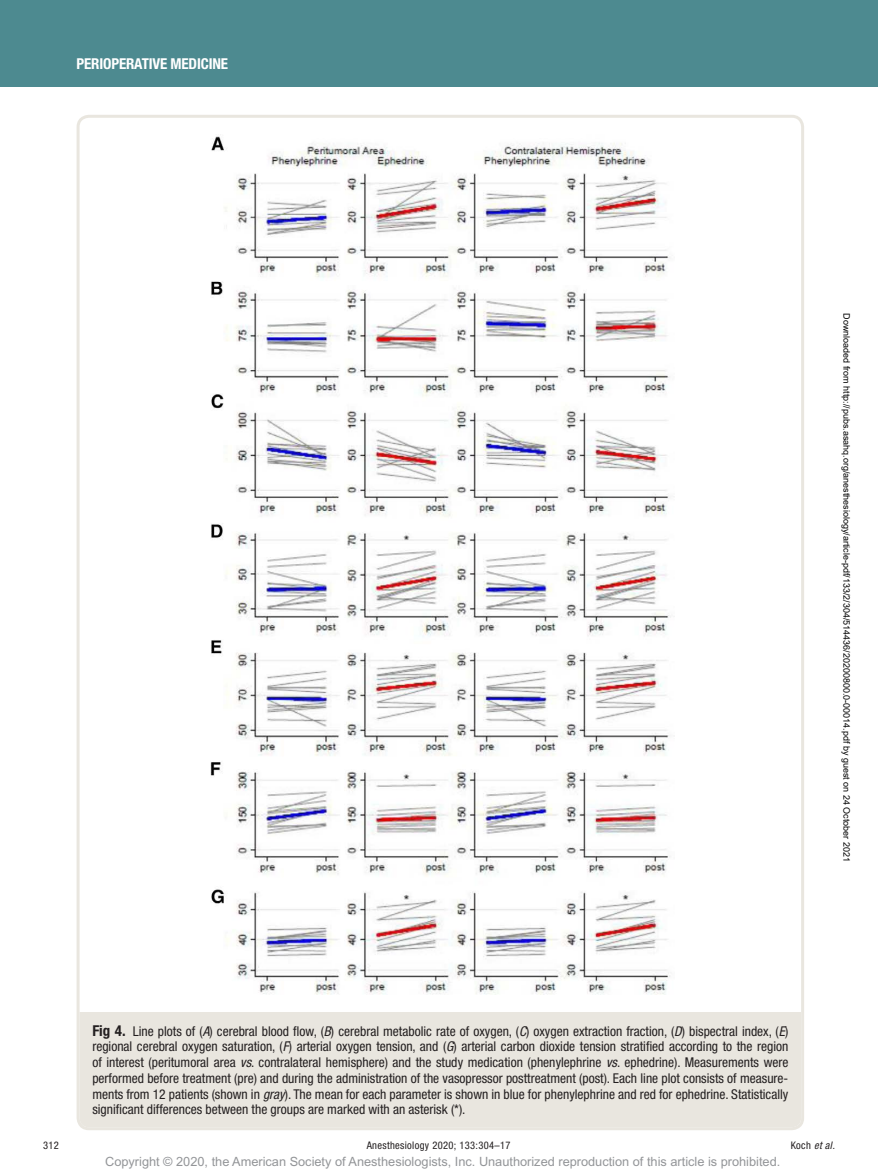
<style>
.page{position:relative;width:878px;height:1175px;background:#fff}
.page>*{position:absolute;margin:0;border:0;box-sizing:border-box;transform-origin:0 0}
.t1{font:700 condensed 15px "Helvetica Neue LT Std";letter-spacing:-.01em;color:#fff}
.t2{font:condensed 13.5px/15.8px "Helvetica Neue LT Std";color:#231f20;text-align:justify}
.t3{font:12.75px "Arial MT Std";color:#939598}
.t4{font:condensed 10.5px "Helvetica Neue LT Std";letter-spacing:.03em;color:#231f20}
.t5{font:italic condensed 10.5px "Helvetica Neue LT Std";color:#231f20}
.t6{font:9px "Arial";color:#000}
.s1{font-weight:700;font-size:15px}
.s2{font-style:italic}
.s3{font-style:normal}
</style>
<div class="page">
<div style="left:0;top:0;width:878px;height:86px;background:#4d8a90"></div>
<img style="left:210px;top:136px;width:461px;height:859px">
<div style="left:80px;top:1012px;width:721px;height:115px;background:#e9e6df"></div>
<p class="t1" style="left:77px;top:54px;width:153px">PERIOPERATIVE MEDICINE</p>
<p class="t6" style="left:850px;top:313px;width:550px;rotate:90deg">Downloaded from http://pubs.asahq.org/anesthesiology/article-pdf/133/2/304/514436/20200800.0-00014.pdf by guest on 24 October 2021</p>
<p class="t2" style="left:92px;top:1023px;width:697px"><span class="s1">Fig 4.</span> Line plots of (<span class="s2">A</span>) cerebral blood flow, (<span class="s2">B</span>) cerebral metabolic rate of oxygen, (<span class="s2">C</span>) oxygen extraction fraction, (<span class="s2">D</span>) bispectral index, (<span class="s2">E</span>) regional cerebral oxygen saturation, (<span class="s2">F</span>) arterial oxygen tension, and (<span class="s2">G</span>) arterial carbon dioxide tension stratified according to the region of interest (peritumoral area <span class="s2">vs</span>. contralateral hemisphere) and the study medication (phenylephrine <span class="s2">vs</span>. ephedrine). Measurements were performed before treatment (pre) and during the administration of the vasopressor posttreatment (post). Each line plot consists of measure&shy;ments from 12 patients (shown in <span class="s2">gray</span>). The mean for each parameter is shown in blue for phenylephrine and red for ephedrine. Statistically significant differences between the groups are marked with an asterisk (*).</p>
<p class="t3" style="left:105px;top:1154px;width:676px">Copyright © 2020, the American Society of Anesthesiologists, Inc. Unauthorized reproduction of this article is prohibited.</p>
<p class="t4" style="left:43px;top:1139px;width:17px">312</p>
<p class="t4" style="left:367px;top:1139px;width:145px">Anesthesiology 2020; 133:304–17</p>
<p class="t5" style="left:790px;top:1139px;width:45px"><span class="s3">Koch</span> et al.</p>
</div>
